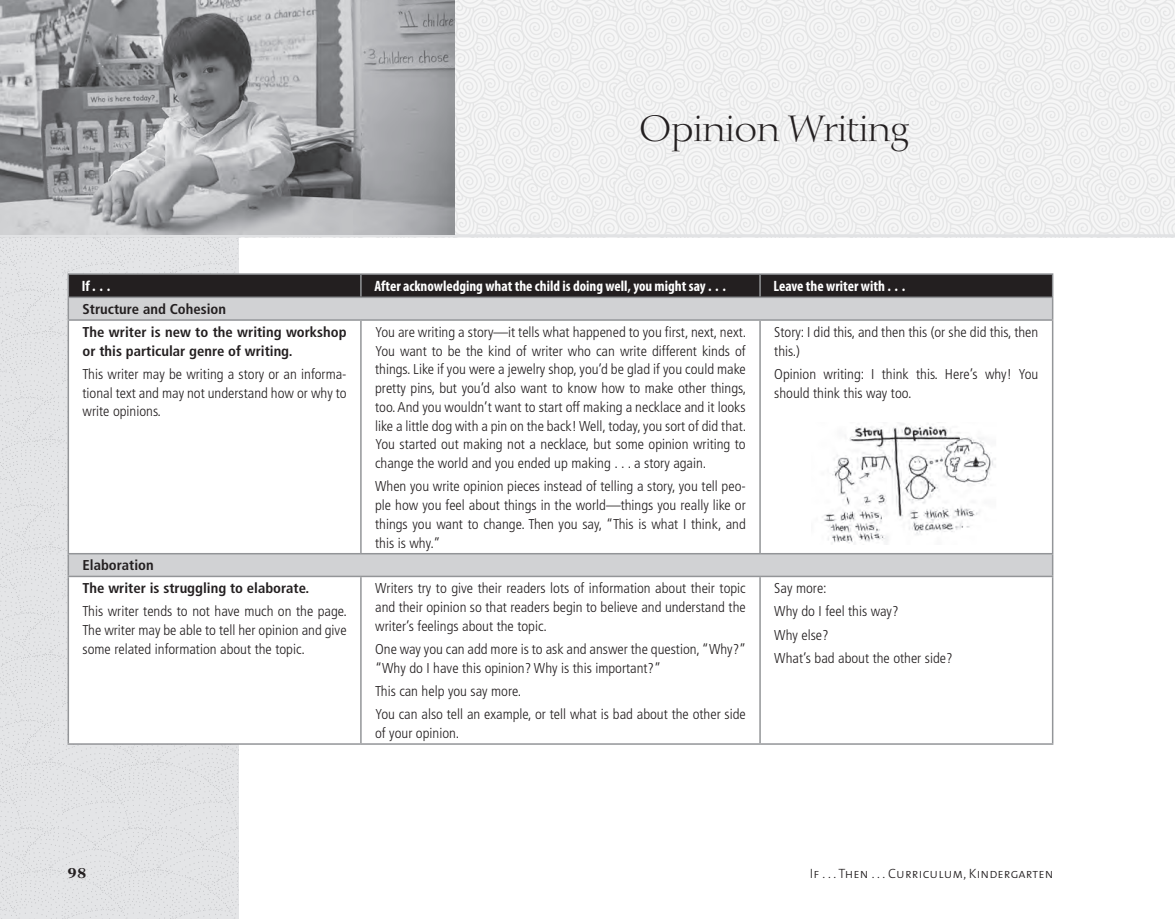
<style>
.page{position:relative;width:1175px;height:919px;background:#fff}
.page>*{position:absolute;margin:0;border:0;box-sizing:border-box;transform-origin:0 0}
.t1{font:36px "Diotima";letter-spacing:-.01em;color:#231f20}
.t2{font:700 condensed 15px "Myriad Pro";color:#fff}
.t3{font:800 15px "Fairfield LH";color:#231f20}
.t4{font:300 condensed 14.25px/18.8px "Frutiger";color:#231f20}
.t5{font:700 condensed 14.25px/23px "Frutiger";color:#231f20}
.t6{font:13.5px "The Mix Light Caps";letter-spacing:.01em;color:#231f20}
.s1{font-weight:700}
.s2{font-weight:300}
</style>
<div class="page">
<img style="left:0;top:237px;width:239px;height:681px">
<img style="left:455px;top:0;width:720px;height:234px">
<hr style="left:0;top:234px;width:1175px;height:3px;background:#e1e2e4">
<img style="left:0;top:0;width:455px;height:234px">
<svg style="left:69px;top:320px;width:983px;height:423px"></svg>
<hr style="left:360px;top:320px;width:2px;height:232px;background:#939598">
<hr style="left:759px;top:320px;width:2px;height:232px;background:#939598">
<hr style="left:360px;top:577px;width:2px;height:166px;background:#939598">
<hr style="left:759px;top:577px;width:2px;height:166px;background:#939598">
<hr style="left:68px;top:743px;width:293px;height:1px;background:#939598">
<hr style="left:361px;top:743px;width:399px;height:1px;background:#939598">
<hr style="left:760px;top:743px;width:293px;height:1px;background:#939598">
<hr style="left:68px;top:320px;width:1px;height:232px;background:#939598">
<hr style="left:1052px;top:320px;width:1px;height:232px;background:#939598">
<hr style="left:68px;top:577px;width:1px;height:166px;background:#939598">
<hr style="left:1052px;top:577px;width:1px;height:166px;background:#939598">
<hr style="left:68px;top:273px;width:293px;height:2px;background:#939598">
<hr style="left:361px;top:273px;width:399px;height:2px;background:#939598">
<hr style="left:760px;top:273px;width:293px;height:2px;background:#939598">
<svg style="left:68px;top:274px;width:985px;height:45px;background:#79787a"></svg>
<hr style="left:68px;top:319px;width:293px;height:1px;background:#939598">
<hr style="left:361px;top:319px;width:399px;height:1px;background:#939598">
<hr style="left:760px;top:319px;width:293px;height:1px;background:#939598">
<hr style="left:68px;top:552px;width:293px;height:2px;background:#939598">
<svg style="left:68px;top:554px;width:1px;height:21px"></svg>
<hr style="left:361px;top:552px;width:399px;height:2px;background:#939598">
<hr style="left:760px;top:552px;width:293px;height:2px;background:#939598">
<svg style="left:1052px;top:554px;width:1px;height:21px"></svg>
<hr style="left:68px;top:575px;width:293px;height:2px;background:#939598">
<hr style="left:361px;top:575px;width:399px;height:2px;background:#939598">
<hr style="left:760px;top:575px;width:293px;height:2px;background:#939598">
<img style="left:811px;top:422px;width:190px;height:122px">
<p class="t1" style="left:639px;top:107px;width:272px">Opinion Writing</p>
<p class="t2" style="left:82px;top:277px;width:30px">If ...</p>
<p class="t2" style="left:374px;top:277px;width:353px">After acknowledging what the child is doing well, you might say . . .</p>
<p class="t2" style="left:773px;top:277px;width:133px">Leave the writer with . . .</p>
<p class="t5" style="left:83px;top:297px;width:266px">Structure and Cohesion<br>The writer is new to the writing workshop</p>
<p class="t4" style="left:83px;top:339px;width:265px;line-height:23.2px"><span class="s1">or this particular genre of writing.<br></span>This writer may be writing a story or an informa-</p>
<p class="t4" style="left:83px;top:383px;width:266px">tional text and may not understand how or why to write opinions.</p>
<p class="t4" style="left:375px;top:322px;width:373px;text-align:justify">You are writing a story—it tells what happened to you first, next, next.<br>You want to be the kind of writer who can write different kinds of things. Like if you were a jewelry shop, you’d be glad if you could make pretty pins, but you’d also want to know how to make other things, too. And you wouldn’t want to start off making a necklace and it looks like a little dog with a pin on the back! Well, today, you sort of did that.<br>You started out making not a necklace, but some opinion writing to change the world and you ended up making . . . a story again.</p>
<p class="t4" style="left:375px;top:477px;width:372px;text-align:justify">When you write opinion pieces instead of telling a story, you tell peo&shy;ple how you feel about things in the world—things you really like or things you want to change. Then you say, “This is what I think, and this is why.”</p>
<p class="t4" style="left:774px;top:322px;width:265px">Story: I did this, and then this (or she did this, then this.)</p>
<p class="t4" style="left:774px;top:364px;width:265px">Opinion writing: I think this. Here’s why! You should think this way too.</p>
<p class="t5" style="left:83px;top:553px;width:266px">Elaboration<br>The writer is struggling to elaborate.<br><span class="s2">This writer tends to not have much on the page.</span></p>
<p class="t4" style="left:83px;top:620px;width:265px">The writer may be able to tell her opinion and give some related information about the topic.</p>
<p class="t4" style="left:375px;top:578px;width:372px;text-align:justify">Writers try to give their readers lots of information about their topic and their opinion so that readers begin to believe and understand the writer’s feelings about the topic.</p>
<p class="t4" style="left:375px;top:639px;width:372px">One way you can add more is to ask and answer the question, “Why?” “Why do I have this opinion? Why is this important?”</p>
<p class="t4" style="left:375px;top:679px;width:372px;line-height:23.2px">This can help you say more.<br>You can also tell an example, or tell what is bad about the other side</p>
<p class="t4" style="left:375px;top:723px;width:86px">of your opinion.</p>
<p class="t4" style="left:774px;top:576px;width:180px;line-height:23.2px">Say more:<br>Why do I feel this way?<br>Why else?<br>What’s bad about the other side?</p>
<p class="t3" style="left:68px;top:864px;width:20px">98</p>
<p class="t6" style="left:810px;top:862px;width:245px">If . . . Then . . . Curriculum, Kindergarten</p>
</div>
